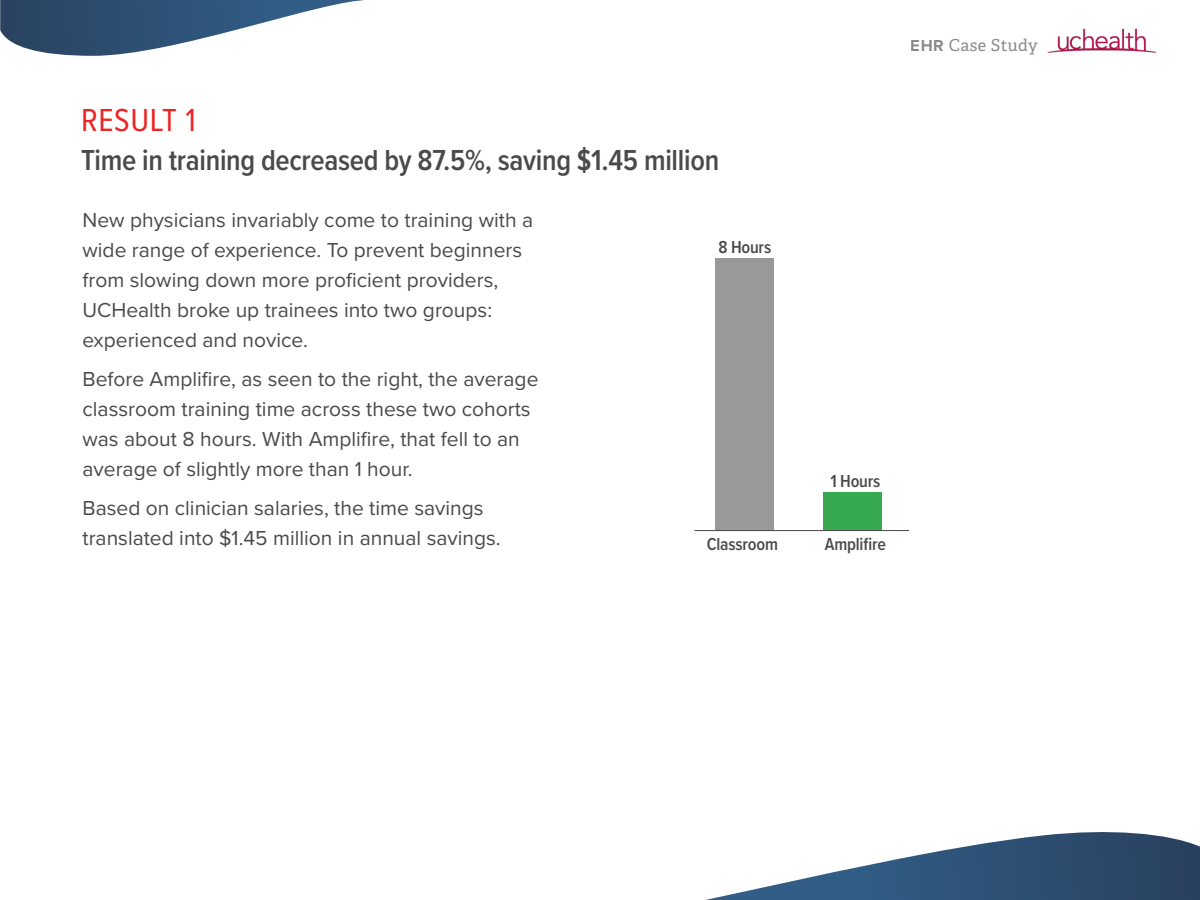
<style>
.page{position:relative;width:1200px;height:900px;background:#fff}
.page>*{position:absolute;margin:0;border:0;box-sizing:border-box;transform-origin:0 0}
.t1{font:33px "Proxima Nova Cond";letter-spacing:.02em;color:#ed2324}
.t2{font:600 30px "Proxima Nova Cond";letter-spacing:-.01em;color:#4b494b}
.t3{font:21px/30px "Proxima Nova";color:#4b494b}
.t4{font:600 18px "Proxima Nova Cond";letter-spacing:-.01em;color:#4b494b}
.t5{font:16.5px "Adelle";letter-spacing:.025em;color:#646464}
.s1{font-family:"Proxima Nova";font-weight:700}
</style>
<div class="page">
<img style="left:1047px;top:28px;width:110px;height:25px">
<svg style="left:0;top:0;width:364px;height:56px"></svg>
<svg style="left:705px;top:832px;width:495px;height:68px"></svg>
<div style="left:716px;top:258px;width:58px;height:273px;background:#999"></div>
<div style="left:824px;top:492px;width:58px;height:39px;background:#37aa50"></div>
<hr style="left:694px;top:530px;width:215px;height:1px;background:#4b494b">
<h1 class="t1" style="left:81px;top:96px;width:116px">RESULT 1</h1>
<h2 class="t2" style="left:81px;top:138px;width:640px">Time in training decreased by 87.5%, saving $1.45 million</h2>
<p class="t3" style="left:82px;top:204px;width:452px">New physicians invariably come to training with a wide range of experience. To prevent beginners from slowing down more proficient providers, UCHealth broke up trainees into two groups: experienced and novice.</p>
<p class="t3" style="left:82px;top:363px;width:458px">Before Amplifire, as seen to the right, the average classroom training time across these two cohorts was about 8 hours. With Amplifire, that fell to an average of slightly more than 1 hour.</p>
<p class="t3" style="left:82px;top:492px;width:420px">Based on clinician salaries, the time savings translated into $1.45 million in annual savings.</p>
<p class="t4" style="left:718px;top:234px;width:54px">8 Hours</p>
<p class="t4" style="left:830px;top:467px;width:52px">1 Hours</p>
<p class="t4" style="left:707px;top:530px;width:73px">Classroom</p>
<p class="t4" style="left:825px;top:530px;width:63px">Amplifire</p>
<p class="t5" style="left:911px;top:35px;width:128px"><span class="s1">EHR</span> Case Study</p>
</div>
